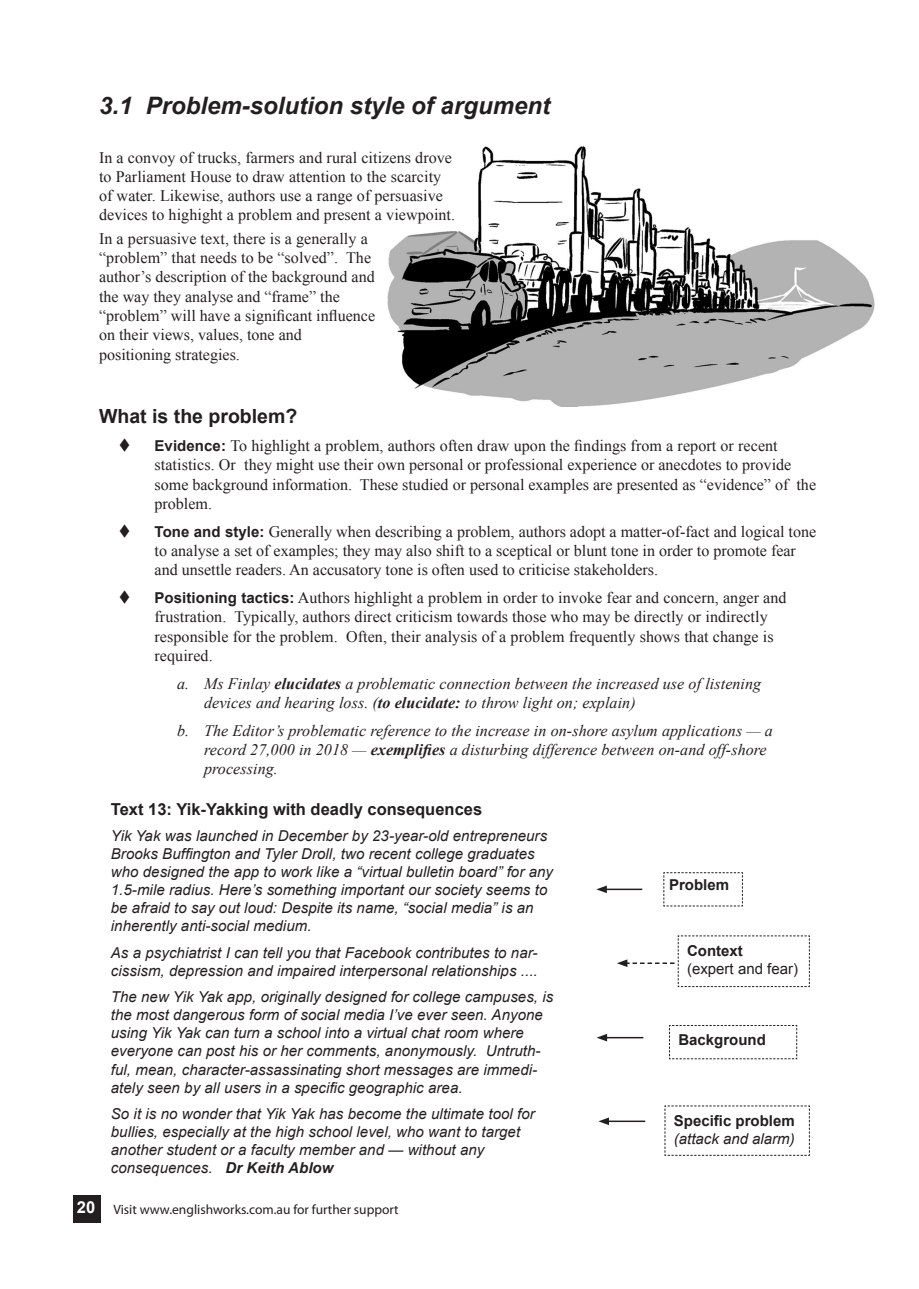
<style>
.page{position:relative;width:919px;height:1289px;background:#fff}
.page>*{position:absolute;margin:0;border:0;box-sizing:border-box;transform-origin:0 0}
.t1{font:italic 700 24px "Arial";color:#231f20}
.normal_para_style{font:700 19.5px "Arial";color:#231f20}
.t2{font:700 16.5px "Arial";color:#231f20}
.t3{font:700 16.5px "Arial";color:#fff}
.bullet_point_points{font:16.05px/19.2px "Times New Roman";letter-spacing:.005em;color:#231f20}
.Paragraph_Style_a_b{font:italic 16.05px/19.2px "Times New Roman";letter-spacing:.005em;color:#231f20}
.normal_para_style-2{font:16.05px/19.2px "Times New Roman";color:#231f20}
.normal_para_style-3{font:italic 15px/18px "Arial";letter-spacing:.005em;color:#231f20}
.t4{font:15px/18px "Arial";color:#231f20}
.t5{font:700 15px "Arial";color:#231f20}
.t6{font:13.5px "Myriad Pro";color:#231f20}
.s1{font-family:"Arial";font-weight:700;font-size:15px}
.s2{font-weight:700}
.s3{font-weight:700;font-style:normal}
</style>
<div class="page">
<div style="left:74px;top:1195px;width:27px;height:27px;background:#231f20"></div>
<img style="left:387px;top:146px;width:487px;height:260px">
<svg style="left:663px;top:872px;width:80px;height:34px"></svg>
<svg style="left:669px;top:1025px;width:128px;height:34px"></svg>
<hr style="left:604px;top:1036px;width:39px;height:2px;background:#231f20">
<svg style="left:596px;top:1034px;width:11px;height:7px"></svg>
<hr style="left:604px;top:888px;width:38px;height:2px;background:#231f20">
<svg style="left:596px;top:886px;width:10px;height:7px"></svg>
<svg style="left:617px;top:935px;width:193px;height:52px"></svg>
<svg style="left:664px;top:1105px;width:146px;height:50px"></svg>
<hr style="left:606px;top:1120px;width:39px;height:2px;background:#231f20">
<svg style="left:598px;top:1117px;width:11px;height:8px"></svg>
<p class="t1" style="left:99px;top:90px;width:452px">3.1 Problem-solution style of argument</p>
<p class="bullet_point_points" style="left:99px;top:147px;width:357px">In a convoy of trucks, farmers and rural citizens drove to Parliament House to draw attention to the scarcity of water. Likewise, authors use a range of persuasive devices to highight a problem and present a viewpoint.</p>
<p class="normal_para_style-2" style="left:99px;top:229px;width:277px">In a persuasive text, there is a generally a “problem” that needs to be “solved”. The author’s description of the background and the way they analyse and “frame” the “problem” will have a significant influence on their views, values, tone and positioning strategies.</p>
<p class="normal_para_style" style="left:99px;top:403px;width:200px">What is the problem?</p>
<p class="bullet_point_points" style="left:154px;top:436px;width:663px"><span class="s1">Evidence:</span> To highlight a problem, authors often draw upon the findings from a report or recent statistics. Or they might use their own personal or professional experience or anecdotes to provide some background information. These studied or personal examples are presented as “evidence” of the problem.</p>
<p class="bullet_point_points" style="left:154px;top:521px;width:663px"><span class="s1">Tone and style:</span> Generally when describing a problem, authors adopt a matter-of-fact and logical tone to analyse a set of examples; they may also shift to a sceptical or blunt tone in order to promote fear and unsettle readers. An accusatory tone is often used to criticise stakeholders.</p>
<p class="bullet_point_points" style="left:154px;top:588px;width:633px"><span class="s1">Positioning tactics:</span> Authors highlight a problem in order to invoke fear and concern, anger and frustration. Typically, authors direct criticism towards those who may be directly or indirectly responsible for the problem. Often, their analysis of a problem frequently shows that change is required.</p>
<p class="Paragraph_Style_a_b" style="left:204px;top:673px;width:558px;text-indent:-27px">a. Ms Finlay <span class="s2">elucidates</span> a problematic connection between the increased use of listening devices and hearing loss. (<span class="s2">to elucidate:</span> to throw light on; explain)</p>
<p class="Paragraph_Style_a_b" style="left:204px;top:720px;width:570px;text-indent:-27px">b. The Editor’s problematic reference to the increase in on-shore asylum applications — a record 27,000 in 2018 — <span class="s2">exemplifies</span> a disturbing difference between on-and off-shore processing.</p>
<p class="t2" style="left:111px;top:798px;width:373px">Text 13: Yik-Yakking with deadly consequences</p>
<p class="normal_para_style-3" style="left:111px;top:827px;width:443px">Yik Yak was launched in December by 23-year-old entrepreneurs Brooks Buffington and Tyler Droll, two recent college graduates who designed the app to work like a “virtual bulletin board” for any 1.5-mile radius. Here’s something important our society seems to be afraid to say out loud: Despite its name, “social media” is an inherently anti-social medium.</p>
<p class="normal_para_style-3" style="left:111px;top:943px;width:428px">As a psychiatrist I can tell you that Facebook contributes to nar&shy;cissism, depression and impaired interpersonal relationships ....</p>
<p class="normal_para_style-3" style="left:111px;top:988px;width:444px">The new Yik Yak app, originally designed for college campuses, is the most dangerous form of social media I’ve ever seen. Anyone using Yik Yak can turn a school into a virtual chat room where everyone can post his or her comments, anonymously. Untruth&shy;ful, mean, character-assassinating short messages are immedi&shy;ately seen by all users in a specific geographic area.</p>
<p class="normal_para_style-3" style="left:111px;top:1104px;width:425px">So it is no wonder that Yik Yak has become the ultimate tool for bullies, especially at the high school level, who want to target another student or a faculty member and — without any consequences. <span class="s2">Dr Keith Ablow</span></p>
<p class="t5" style="left:669px;top:875px;width:62px">Problem</p>
<p class="t4" style="left:687px;top:941px;width:112px"><span class="s2">Context<br></span>(expert and fear)</p>
<p class="t5" style="left:678px;top:1030px;width:89px">Background</p>
<p class="normal_para_style-3" style="left:673px;top:1111px;width:122px"><span class="s3">Specific problem </span>(attack and alarm)</p>
<p class="t3" style="left:77px;top:1196px;width:20px">20</p>
<p class="t6" style="left:113px;top:1200px;width:287px">Visit www.englishworks.com.au for further support</p>
</div>
